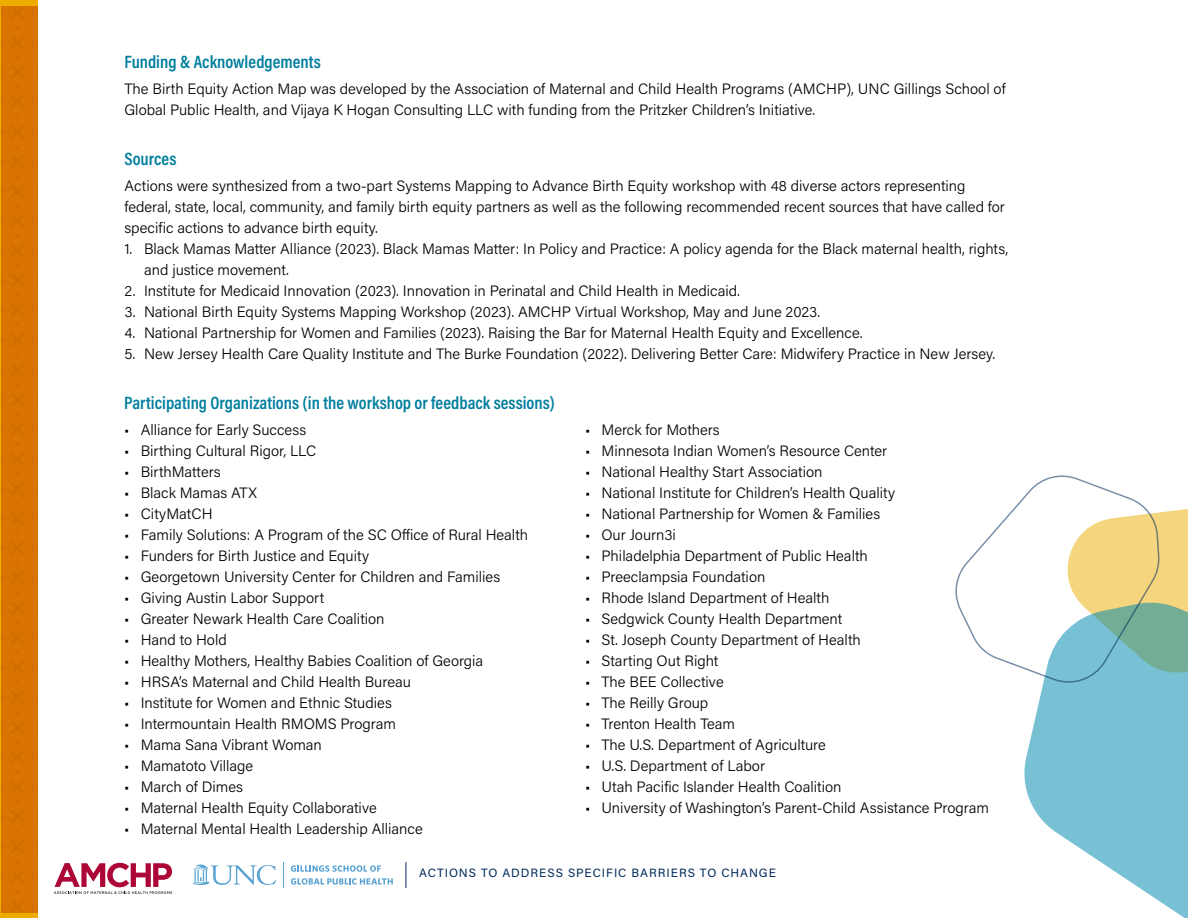
<style>
.page{position:relative;width:1188px;height:918px;background:#fff}
.page>*{position:absolute;margin:0;border:0;box-sizing:border-box;transform-origin:0 0}
.t1{font:600 18px "Acumin Pro Cond";color:#007e9e}
.t2{font:300 15px/21px "Acumin Pro";color:#000}
.t3{font:12px "Acumin Pro";letter-spacing:.08em;color:#002c5b}
</style>
<div class="page">
<svg style="left:54px;top:863px;width:118px;height:31px"></svg>
<svg style="left:291px;top:865px;width:90px;height:7px"></svg>
<svg style="left:291px;top:878px;width:102px;height:7px"></svg>
<svg style="left:283px;top:862px;width:1px;height:26px"></svg>
<svg style="left:193px;top:865px;width:83px;height:20px"></svg>
<svg style="left:406px;top:862px;width:1px;height:26px"></svg>
<div style="left:1161px;top:509px;width:27px;height:92px;background:#f5d57d"></div>
<svg style="left:1024px;top:601px;width:164px;height:317px;fill:#78c1d4"></svg>
<svg style="left:955px;top:475px;width:206px;height:211px"></svg>
<svg style="left:0;top:0;width:38px;height:918px;background:#de8100"></svg>
<svg style="left:1px;top:4px;width:33px;height:911px;background:#d87300"></svg>
<p class="t1" style="left:124px;top:50px;width:198px">Funding &amp; Acknowledgements</p>
<p class="t2" style="left:124px;top:77px;width:883px">The Birth Equity Action Map was developed by the Association of Maternal and Child Health Programs (AMCHP), UNC Gillings School of<br>Global Public Health, and Vijaya K Hogan Consulting LLC with funding from the Pritzker Children’s Initiative.</p>
<p class="t1" style="left:124px;top:147px;width:53px">Sources</p>
<p class="t2" style="left:124px;top:174px;width:882px">Actions were synthesized from a two-part Systems Mapping to Advance Birth Equity workshop with 48 diverse actors representing federal, state, local, community, and family birth equity partners as well as the following recommended recent sources that have called for specific actions to advance birth equity.</p>
<p class="t2" style="left:144px;top:237px;width:866px;text-indent:-20px">1. Black Mamas Matter Alliance (2023). Black Mamas Matter: In Policy and Practice: A policy agenda for the Black maternal health, rights, and justice movement.</p>
<p class="t2" style="left:124px;top:279px;width:617px">2. Institute for Medicaid Innovation (2023). Innovation in Perinatal and Child Health in Medicaid.</p>
<p class="t2" style="left:124px;top:300px;width:697px">3. National Birth Equity Systems Mapping Workshop (2023). AMCHP Virtual Workshop, May and June 2023.</p>
<p class="t2" style="left:124px;top:321px;width:740px">4. National Partnership for Women and Families (2023). Raising the Bar for Maternal Health Equity and Excellence.</p>
<p class="t2" style="left:124px;top:342px;width:872px">5. New Jersey Health Care Quality Institute and The Burke Foundation (2022). Delivering Better Care: Midwifery Practice in New Jersey.</p>
<p class="t1" style="left:124px;top:391px;width:432px">Participating Organizations (in the workshop or feedback sessions)</p>
<p class="t2" style="left:124px;top:418px;width:184px">• Alliance for Early Success</p>
<p class="t2" style="left:124px;top:439px;width:194px">• Birthing Cultural Rigor, LLC</p>
<p class="t2" style="left:124px;top:460px;width:98px">• BirthMatters</p>
<p class="t2" style="left:124px;top:481px;width:134px">• Black Mamas ATX</p>
<p class="t2" style="left:124px;top:502px;width:90px">• CityMatCH</p>
<p class="t2" style="left:124px;top:523px;width:406px">• Family Solutions: A Program of the SC Office of Rural Health</p>
<p class="t2" style="left:124px;top:544px;width:247px">• Funders for Birth Justice and Equity</p>
<p class="t2" style="left:124px;top:565px;width:378px">• Georgetown University Center for Children and Families</p>
<p class="t2" style="left:124px;top:586px;width:202px">• Giving Austin Labor Support</p>
<p class="t2" style="left:124px;top:607px;width:262px">• Greater Newark Health Care Coalition</p>
<p class="t2" style="left:124px;top:628px;width:104px">• Hand to Hold</p>
<p class="t2" style="left:124px;top:649px;width:361px">• Healthy Mothers, Healthy Babies Coalition of Georgia</p>
<p class="t2" style="left:124px;top:670px;width:288px">• HRSA’s Maternal and Child Health Bureau</p>
<p class="t2" style="left:124px;top:691px;width:269px">• Institute for Women and Ethnic Studies</p>
<p class="t2" style="left:124px;top:712px;width:273px">• Intermountain Health RMOMS Program</p>
<p class="t2" style="left:124px;top:733px;width:199px">• Mama Sana Vibrant Woman</p>
<p class="t2" style="left:124px;top:754px;width:131px">• Mamatoto Village</p>
<p class="t2" style="left:124px;top:775px;width:120px">• March of Dimes</p>
<p class="t2" style="left:124px;top:796px;width:254px">• Maternal Health Equity Collaborative</p>
<p class="t2" style="left:124px;top:817px;width:300px">• Maternal Mental Health Leadership Alliance</p>
<p class="t2" style="left:585px;top:418px;width:136px">• Merck for Mothers</p>
<p class="t2" style="left:585px;top:439px;width:304px">• Minnesota Indian Women’s Resource Center</p>
<p class="t2" style="left:585px;top:460px;width:239px">• National Healthy Start Association</p>
<p class="t2" style="left:585px;top:481px;width:312px">• National Institute for Children’s Health Quality</p>
<p class="t2" style="left:585px;top:502px;width:297px">• National Partnership for Women &amp; Families</p>
<p class="t2" style="left:585px;top:523px;width:93px">• Our Journ3i</p>
<p class="t2" style="left:585px;top:544px;width:284px">• Philadelphia Department of Public Health</p>
<p class="t2" style="left:585px;top:565px;width:182px">• Preeclampsia Foundation</p>
<p class="t2" style="left:585px;top:586px;width:246px">• Rhode Island Department of Health</p>
<p class="t2" style="left:585px;top:607px;width:259px">• Sedgwick County Health Department</p>
<p class="t2" style="left:585px;top:628px;width:277px">• St. Joseph County Department of Health</p>
<p class="t2" style="left:585px;top:649px;width:135px">• Starting Out Right</p>
<p class="t2" style="left:585px;top:670px;width:140px">• The BEE Collective</p>
<p class="t2" style="left:585px;top:691px;width:125px">• The Reilly Group</p>
<p class="t2" style="left:585px;top:712px;width:152px">• Trenton Health Team</p>
<p class="t2" style="left:585px;top:733px;width:242px">• The U.S. Department of Agriculture</p>
<p class="t2" style="left:585px;top:754px;width:182px">• U.S. Department of Labor</p>
<p class="t2" style="left:585px;top:775px;width:258px">• Utah Pacific Islander Health Coalition</p>
<p class="t2" style="left:585px;top:796px;width:406px">• University of Washington’s Parent-Child Assistance Program</p>
<p class="t3" style="left:419px;top:865px;width:358px">ACTIONS TO ADDRESS SPECIFIC BARRIERS TO CHANGE</p>
</div>
